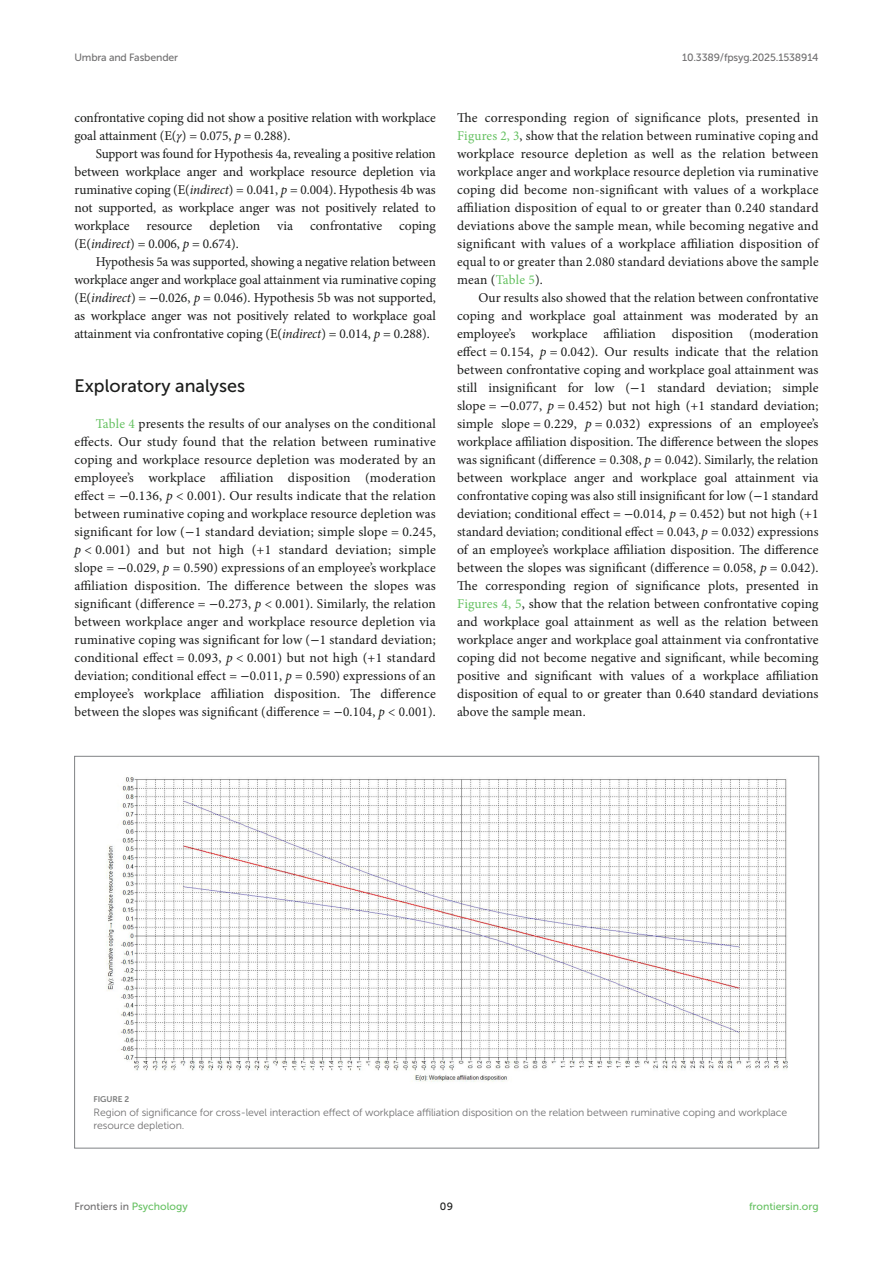
<style>
.page{position:relative;width:893px;height:1263px;background:#fff}
.page>*{position:absolute;margin:0;border:0;box-sizing:border-box;transform-origin:0 0}
.HEAD_2{font:18px "Museo Sans 500";color:#1b1c1b}
.TEXT{font:13.5px/18px "Minion Pro";letter-spacing:-.005em;color:#1b1c1b;text-align:justify}
.FIG_LEG{font:10.5px/13.5px "Museo Sans 300";letter-spacing:-.01em;color:#706f70}
.t1{font:10.5px "Museo Sans 500";letter-spacing:-.015em;color:#706f70}
.t2{font:10.5px "Museo Sans 500";color:#65c161}
.t3{font:10.5px "Museo Sans 500";color:#1b1c1b}
.FIG_HD{font:8.25px "Museo Sans 700";letter-spacing:-.01em;color:#7e7f7f}
.s1{font-family:"STIX General";font-style:italic}
.s2{font-style:italic}
.s3{font-family:"STIX General"}
.s4{color:#65c161}
</style>
<div class="page">
<img style="left:106px;top:777px;width:682px;height:305px">
<p class="t1" style="left:74px;top:52px;width:105px">Umbra and Fasbender</p>
<p class="t1" style="left:682px;top:52px;width:138px">10.3389/fpsyg.2025.1538914</p>
<p class="TEXT" style="left:74px;top:109px;width:363px">confrontative coping did not show a positive relation with workplace goal attainment (E(<span class="s1">γ</span>) = 0.075, <span class="s2">p</span> = 0.288).</p>
<p class="TEXT" style="left:74px;top:145px;width:363px;text-indent:21px">Support was found for Hypothesis 4a, revealing a positive relation between workplace anger and workplace resource depletion via ruminative coping (E(<span class="s2">indirect</span>) = 0.041, <span class="s2">p</span> = 0.004). Hypothesis 4b was not supported, as workplace anger was not positively related to workplace</p>
<p class="TEXT" style="left:147px;top:217px;width:47px">resource</p>
<p class="TEXT" style="left:209px;top:217px;width:52px">depletion</p>
<p class="TEXT" style="left:277px;top:217px;width:17px">via</p>
<p class="TEXT" style="left:310px;top:217px;width:73px">confrontative</p>
<p class="TEXT" style="left:399px;top:217px;width:38px">coping</p>
<p class="TEXT" style="left:74px;top:235px;width:166px">(E(<span class="s2">indirect</span>) = 0.006, <span class="s2">p</span> = 0.674).</p>
<p class="TEXT" style="left:74px;top:253px;width:363px;text-indent:21px">Hypothesis 5a was supported, showing a negative relation between workplace anger and workplace goal attainment via ruminative coping (E(<span class="s2">indirect</span>) = <span class="s3">−</span>0.026, <span class="s2">p</span> = 0.046). Hypothesis 5b was not supported, as workplace anger was not positively related to workplace goal attainment via confrontative coping (E(<span class="s2">indirect</span>) = 0.014, <span class="s2">p</span> = 0.288).</p>
<p class="HEAD_2" style="left:74px;top:376px;width:172px">Exploratory analyses</p>
<p class="TEXT" style="left:74px;top:415px;width:363px;text-indent:21px"><span class="s4">Table 4</span> presents the results of our analyses on the conditional effects. Our study found that the relation between ruminative coping and workplace resource depletion was moderated by an employee’s workplace affiliation disposition (moderation effect = <span class="s3">−</span>0.136, <span class="s2">p</span> &lt; 0.001). Our results indicate that the relation between ruminative coping and workplace resource depletion was significant for low (<span class="s3">−</span>1 standard deviation; simple slope = 0.245, <span class="s2">p</span> &lt; 0.001) and but not high (+1 standard deviation; simple slope = <span class="s3">−</span>0.029, <span class="s2">p</span> = 0.590) expressions of an employee’s workplace affiliation disposition. The difference between the slopes was significant (difference = <span class="s3">−</span>0.273, <span class="s2">p</span> &lt; 0.001). Similarly, the relation between workplace anger and workplace resource depletion via ruminative coping was significant for low (<span class="s3">−</span>1 standard deviation; conditional effect = 0.093, <span class="s2">p</span> &lt; 0.001) but not high (+1 standard deviation; conditional effect = <span class="s3">−</span>0.011, <span class="s2">p</span> = 0.590) expressions of an employee’s workplace affiliation disposition. The difference between the slopes was significant (difference = <span class="s3">−</span>0.104, <span class="s2">p</span> &lt; 0.001).</p>
<p class="TEXT" style="left:457px;top:109px;width:363px">The corresponding region of significance plots, presented in <span class="s4">Figures 2, 3</span>, show that the relation between ruminative coping and workplace resource depletion as well as the relation between workplace anger and workplace resource depletion via ruminative coping did become non-significant with values of a workplace affiliation disposition of equal to or greater than 0.240 standard deviations above the sample mean, while becoming negative and significant with values of a workplace affiliation disposition of equal to or greater than 2.080 standard deviations above the sample mean (<span class="s4">Table 5</span>).</p>
<p class="TEXT" style="left:457px;top:289px;width:363px;text-indent:21px">Our results also showed that the relation between confrontative coping and workplace goal attainment was moderated by an employee’s workplace affiliation disposition (moderation effect = 0.154, <span class="s2">p</span> = 0.042). Our results indicate that the relation between confrontative coping and workplace goal attainment was still insignificant for low (<span class="s3">−</span>1 standard deviation; simple slope = <span class="s3">−</span>0.077, <span class="s2">p</span> = 0.452) but not high (+1 standard deviation; simple slope = 0.229, <span class="s2">p</span> = 0.032) expressions of an employee’s workplace affiliation disposition. The difference between the slopes was significant (difference = 0.308, <span class="s2">p</span> = 0.042). Similarly, the relation between workplace anger and workplace goal attainment via confrontative coping was also still insignificant for low (<span class="s3">−</span>1 standard deviation; conditional effect = <span class="s3">−</span>0.014, <span class="s2">p</span> = 0.452) but not high (+1 standard deviation; conditional effect = 0.043, <span class="s2">p</span> = 0.032) expressions of an employee’s workplace affiliation disposition. The difference between the slopes was significant (difference = 0.058, <span class="s2">p</span> = 0.042).<br>The corresponding region of significance plots, presented in <span class="s4">Figures 4, 5</span>, show that the relation between confrontative coping and workplace goal attainment as well as the relation between workplace anger and workplace goal attainment via confrontative coping did not become negative and significant, while becoming positive and significant with values of a workplace affiliation disposition of equal to or greater than 0.640 standard deviations above the sample mean.</p>
<p class="FIG_HD" style="left:94px;top:1095px;width:37px">FIGURE 2</p>
<p class="FIG_LEG" style="left:94px;top:1105px;width:695px">Region of significance for cross-level interaction effect of workplace affiliation disposition on the relation between ruminative coping and workplace resource depletion.</p>
<p class="t1" style="left:74px;top:1200px;width:115px">Frontiers in <span class="s4">Psychology</span></p>
<p class="t3" style="left:440px;top:1200px;width:15px">09</p>
<p class="t2" style="left:749px;top:1200px;width:71px">frontiersin.org</p>
</div>
